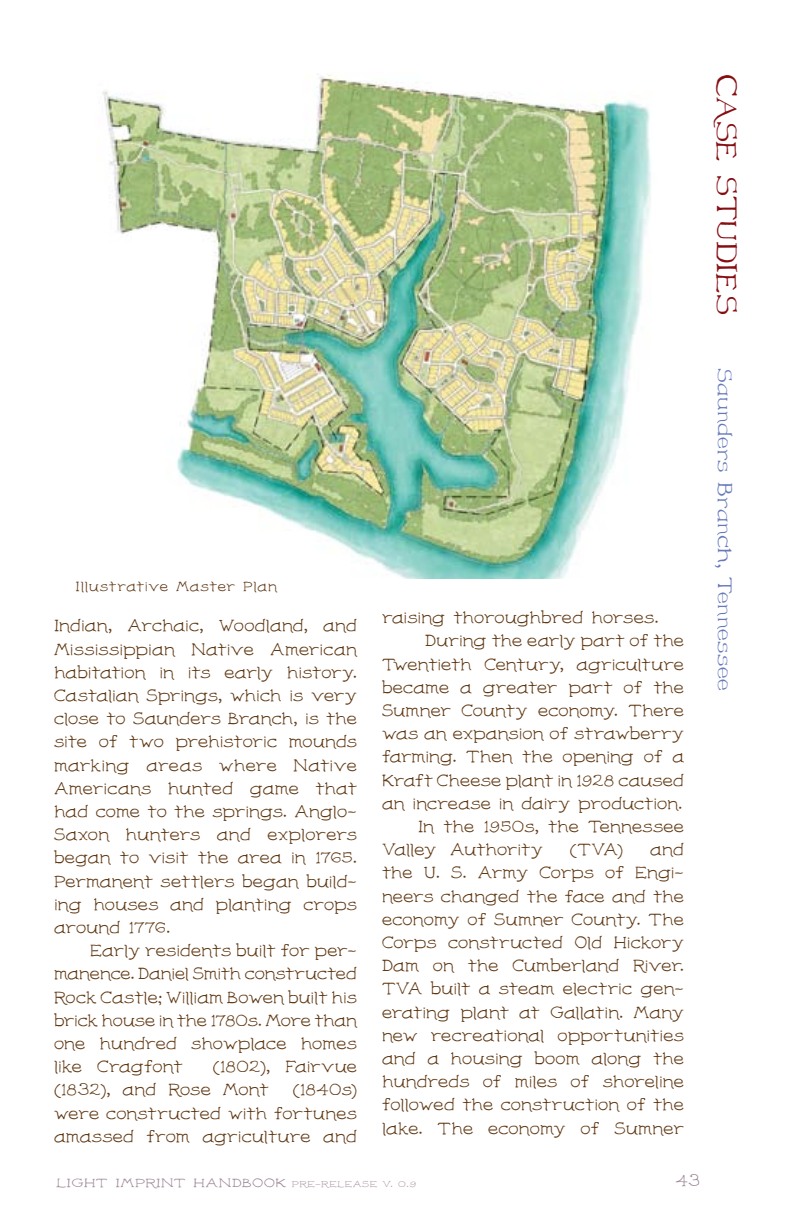
<style>
.page{position:relative;width:792px;height:1224px;background:#fff}
.page>*{position:absolute;margin:0;border:0;box-sizing:border-box;transform-origin:0 0}
.t1{font:500 26px "T Low Header";letter-spacing:-.01em;color:#860d12}
.t2{font:500 18px "T Low Header";letter-spacing:.025em;color:#6679bb}
.t3{font:16px/23.2px "T Low Body";color:#603813;text-align:justify}
.t4{font:16px "T Low Body";color:#9d8798}
.t5{font:13.2px "T Low Body";letter-spacing:.05em;color:#603813}
.t6{font:11.6px "T Low Body";letter-spacing:.04em;color:#9d8798;scale:1.2 1}
.s1{font-size:8.4px;color:#ac99a8}
</style>
<div class="page">
<img style="left:102px;top:74px;width:549px;height:504px">
<h1 class="t1" style="left:744px;top:74px;width:243px;rotate:90deg">CASE STUDIES</h1>
<p class="t5" style="left:76px;top:579px;width:203px">Illustrative Master Plan</p>
<p class="t3" style="left:54px;top:615px;width:305px">Indian, Archaic, Woodland, and Mississippian Native American habitation in its early history.<br>Castalian Springs, which is very close to Saunders Branch, is the site of two prehistoric mounds marking areas where Native Americans hunted game that had come to the springs. Anglo-Saxon hunters and explorers began to visit the area in 1765.<br>Permanent settlers began build&shy;ing houses and planting crops around 1776.</p>
<p class="t3" style="left:54px;top:939px;width:305px;text-indent:36px">Early residents built for per&shy;manence. Daniel Smith constructed Rock Castle; William Bowen built his brick house in the 1780s. More than one hundred showplace homes like Cragfont</p>
<p class="t3" style="left:54px;top:1055px;width:304px;text-indent:159px">(1802), Fairvue (1832), and Rose Mont</p>
<p class="t3" style="left:54px;top:1079px;width:304px;text-indent:239px">(1840s) were constructed with fortunes amassed from agriculture and</p>
<p class="t3" style="left:382px;top:606px;width:278px">raising thoroughbred horses.</p>
<p class="t3" style="left:425px;top:630px;width:260px">During the early part of the</p>
<p class="t3" style="left:382px;top:653px;width:303px">Twentieth Century, agriculture</p>
<p class="t3" style="left:382px;top:676px;width:303px">became a greater part of the</p>
<p class="t3" style="left:382px;top:699px;width:303px">Sumner County economy. There</p>
<p class="t3" style="left:382px;top:722px;width:303px">was an expansion of strawberry</p>
<p class="t3" style="left:382px;top:746px;width:304px">farming. Then the opening of a</p>
<p class="t3" style="left:382px;top:769px;width:304px">Kraft Cheese plant in 1928 caused</p>
<p class="t3" style="left:382px;top:792px;width:302px">an increase in dairy production.</p>
<p class="t3" style="left:418px;top:815px;width:267px">In the 1950s, the Tennessee</p>
<p class="t3" style="left:382px;top:838px;width:162px">Valley Authority</p>
<p class="t3" style="left:570px;top:838px;width:55px">(TVA)</p>
<p class="t3" style="left:382px;top:838px;width:304px;text-indent:268px">and the U. S. Army Corps of Engi&shy;neers changed the face and the economy of Sumner County. The Corps constructed Old Hickory Dam on the Cumberland River.<br>TVA built a steam electric gen&shy;erating plant at Gallatin. Many new recreational opportunities and a housing boom along the hundreds of miles of shoreline followed the construction of the lake. The economy of Sumner</p>
<p class="t6" style="left:56px;top:1176px;width:302px">Light Imprint Handbook <span class="s1">pre-release v. 0.9</span></p>
<p class="t4" style="left:676px;top:1171px;width:26px">43</p>
<p class="t2" style="left:736px;top:368px;width:325px;rotate:90deg">Saunders Branch, Tennessee</p>
</div>
